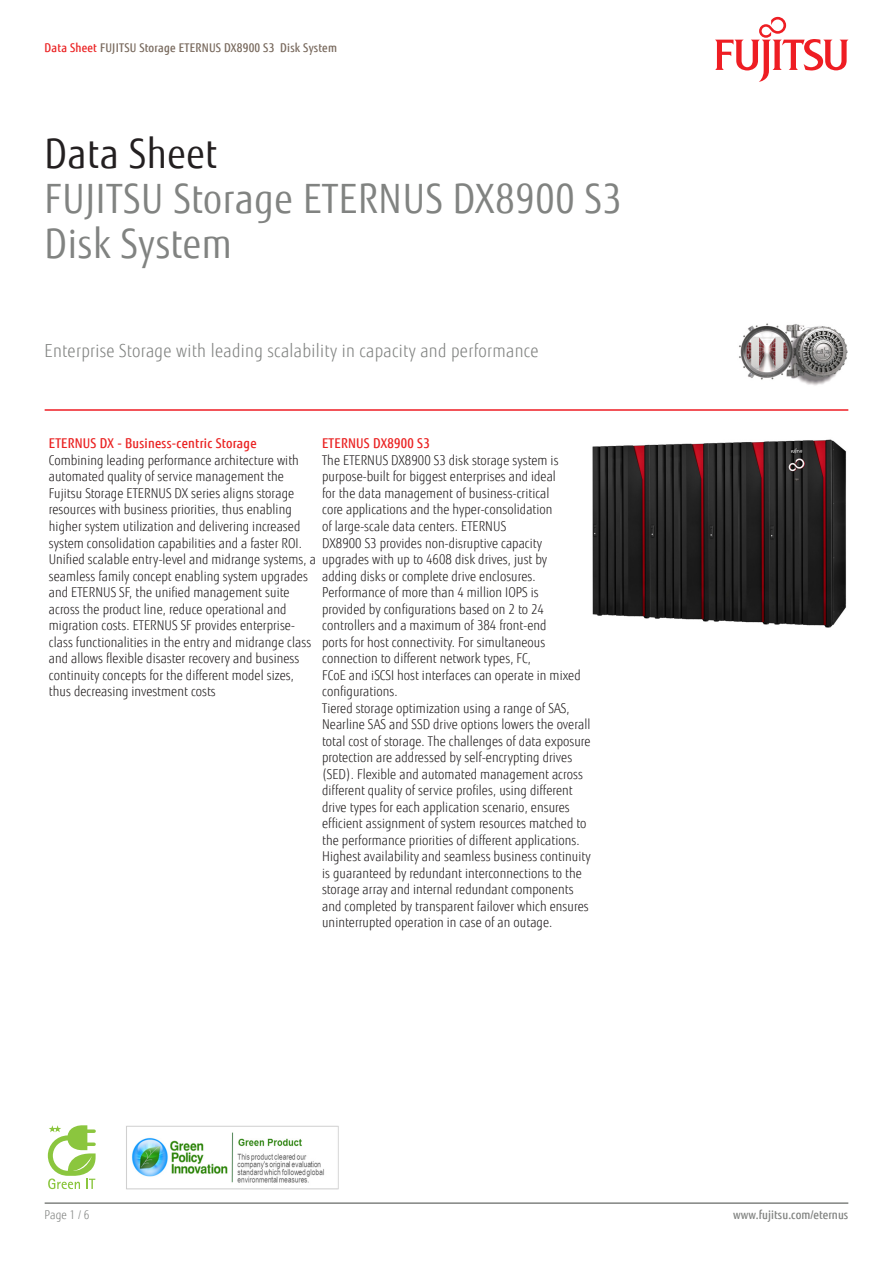
<style>
.page{position:relative;width:893px;height:1263px;background:#fff}
.page>*{position:absolute;margin:0;border:0;box-sizing:border-box;transform-origin:0 0}
.Product_Title_Name{font:40.5px "Fujitsu Sans";letter-spacing:.02em;color:#818381;scale:.9 1}
.Document_Title{font:40.5px "Fujitsu Sans";letter-spacing:.02em;color:#231f20;scale:.9 1}
.Product_Subtitle{font:300 18px "Fujitsu Sans";letter-spacing:.02em;color:#818381;scale:.9 1}
.BoMBody1stpage{font:300 13.5px/16.5px "Fujitsu Sans";letter-spacing:.005em;color:#231f20;scale:.9 1}
.BoMHeading1stpage{font:500 13.5px "Fujitsu Sans";letter-spacing:.02em;color:#ea2323;scale:.9 1}
.RunningHeader{font:500 12px "Fujitsu Sans";letter-spacing:.02em;color:#78695d;scale:.9 1}
.RunningFooter_R{font:500 12px "Fujitsu Sans";letter-spacing:.005em;color:#818381;scale:.9 1}
.RunningFooter_L{font:300 12px "Fujitsu Sans";color:#818381;scale:.9 1}
.s1{color:#eb2223}
</style>
<div class="page">
<hr style="left:45px;top:1202px;width:803px;height:2px;background:#818381">
<hr style="left:45px;top:409px;width:803px;height:2px;background:#ee1d23">
<svg style="left:715px;top:17px;width:133px;height:65px"></svg>
<img style="left:592px;top:439px;width:255px;height:189px">
<img style="left:739px;top:323px;width:109px;height:63px">
<svg style="left:48px;top:1125px;width:48px;height:64px"></svg>
<img style="left:126px;top:1125px;width:213px;height:64px">
<p class="RunningHeader" style="left:45px;top:40px;width:326px"><span class="s1">Data Sheet</span> FUJITSU Storage ETERNUS DX8900 S3 Disk System</p>
<p class="Document_Title" style="left:45px;top:130px;width:193px">Data Sheet</p>
<p class="Product_Title_Name" style="left:45px;top:175px;width:643px">FUJITSU Storage ETERNUS DX8900 S3</p>
<p class="Product_Title_Name" style="left:45px;top:220px;width:209px">Disk System</p>
<p class="Product_Subtitle" style="left:45px;top:340px;width:550px">Enterprise Storage with leading scalability in capacity and performance</p>
<p class="BoMHeading1stpage" style="left:322px;top:435px;width:121px">ETERNUS DX8900 S3</p>
<p class="BoMBody1stpage" style="left:322px;top:452px;width:289px">The ETERNUS DX8900 S3 disk storage system is purpose-built for biggest enterprises and ideal<br>for the data management of business-critical<br>core applications and the hyper-consolidation<br>of large-scale data centers. ETERNUS<br>DX8900 S3 provides non-disruptive capacity upgrades with up to 4608 disk drives, just by adding disks or complete drive enclosures.<br>Performance of more than 4 million IOPS is provided by configurations based on 2 to 24 controllers and a maximum of 384 front-end<br>ports for host connectivity. For simultaneous connection to different network types, FC,<br>FCoE and iSCSI host interfaces can operate in mixed configurations.</p>
<p class="BoMBody1stpage" style="left:322px;top:700px;width:300px">Tiered storage optimization using a range of SAS, Nearline SAS and SSD drive options lowers the overall total cost of storage. The challenges of data exposure protection are addressed by self-encrypting drives (SED). Flexible and automated management across different quality of service profiles, using different drive types for each application scenario, ensures efficient assignment of system resources matched to the performance priorities of different applications.</p>
<p class="BoMBody1stpage" style="left:322px;top:848px;width:300px">Highest availability and seamless business continuity is guaranteed by redundant interconnections to the storage array and internal redundant components and completed by transparent failover which ensures uninterrupted operation in case of an outage.</p>
<p class="BoMHeading1stpage" style="left:49px;top:435px;width:232px">ETERNUS DX - Business-centric Storage</p>
<p class="BoMBody1stpage" style="left:49px;top:452px;width:298px">Combining leading performance architecture with automated quality of service management the Fujitsu Storage ETERNUS DX series aligns storage resources with business priorities, thus enabling higher system utilization and delivering increased system consolidation capabilities and a faster ROI.<br>Unified scalable entry-level and midrange systems, a seamless family concept enabling system upgrades and ETERNUS SF, the unified management suite across the product line, reduce operational and migration costs. ETERNUS SF provides enterprise&shy;class functionalities in the entry and midrange class and allows flexible disaster recovery and business continuity concepts for the different model sizes, thus decreasing investment costs</p>
<p class="RunningFooter_L" style="left:45px;top:1208px;width:51px">Page 1 / 6</p>
<p class="RunningFooter_R" style="left:733px;top:1208px;width:129px">www.fujitsu.com/eternus</p>
</div>
